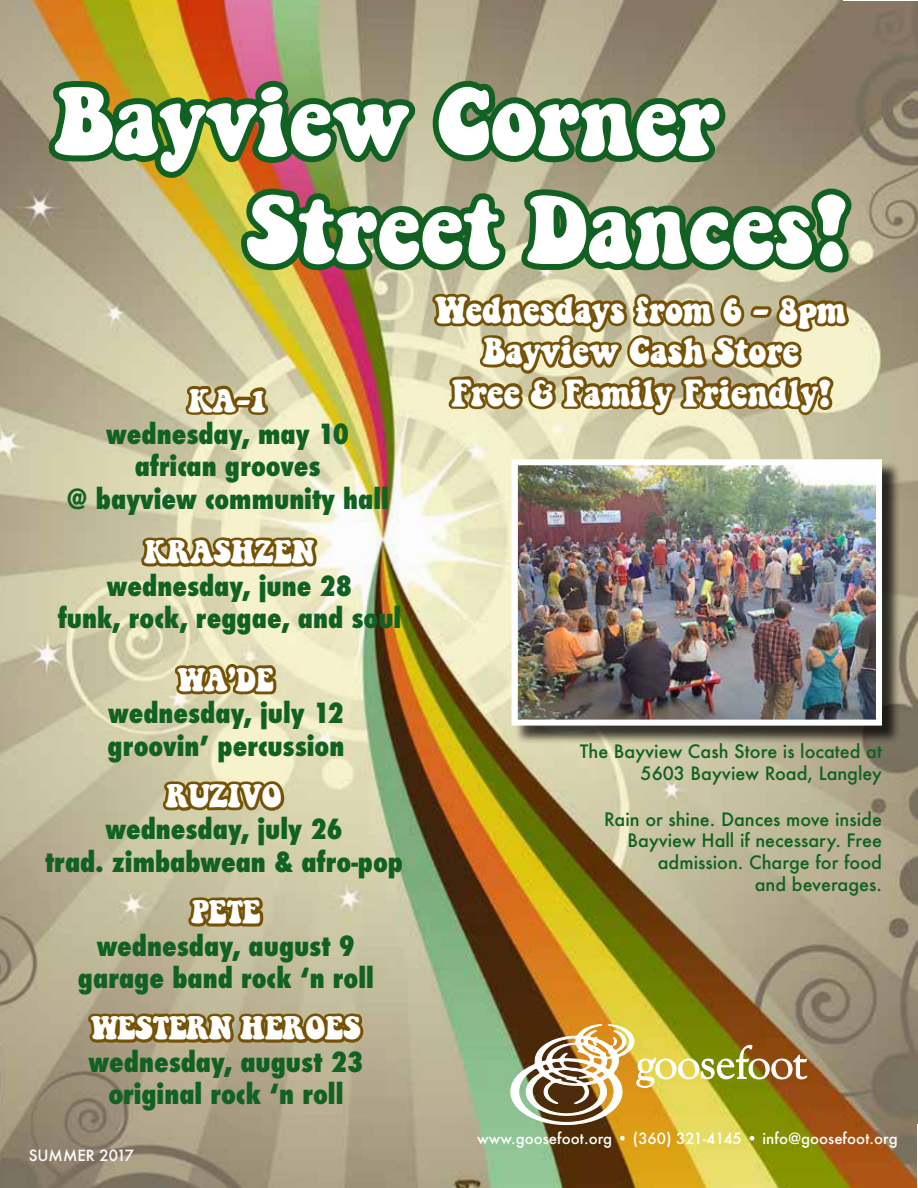
<style>
.page{position:relative;width:918px;height:1188px;background:#fff}
.page>*{position:absolute;margin:0;border:0;box-sizing:border-box;transform-origin:0 0}
.t1{font:90px/108px "Keepon Truckin";color:#fff}
.t2{font:34.5px/41.4px "Keepon Truckin";color:#fff;text-align:center}
.t3{font:30px "Keepon Truckin";color:#fff}
.t4{font:800 condensed 27px/32.4px "Futura";color:#116123;text-align:center}
.t5{font:500 18px/21.6px "Futura";color:#116123;text-align:right}
.t6{font:500 15px "Futura";color:#fff}
</style>
<div class="page">
<img style="left:0;top:0;width:918px;height:1188px">
<img style="left:39px;top:17px;width:822px;height:1171px">
<div style="left:514px;top:462px;width:386px;height:283px;background:#000;opacity:.75"></div>
<img style="left:519px;top:466px;width:356px;height:253px">
<div style="left:512px;top:459px;width:370px;height:267px;border:6px solid #fff"></div>
<h1 class="t1" style="left:247px;top:75px;width:600px;text-indent:-193px">Bayview Corner<br>Street Dances!</h1>
<p class="t2" style="left:435px;top:292px;width:412px">Wednesdays from 6 - 8pm<br>Bayview Cash Store</p>
<p class="t3" style="left:189px;top:387px;width:79px">KA-1</p>
<p class="t2" style="left:451px;top:375px;width:380px">Free &amp; Family Friendly!</p>
<p class="t4" style="left:67px;top:418px;width:324px">wednesday, may 10 african grooves<br>@ bayview community hall</p>
<p class="t3" style="left:144px;top:539px;width:172px">KRASHZEN</p>
<p class="t4" style="left:58px;top:570px;width:345px">wednesday, june 28<br>funk, rock, reggae, and soul</p>
<p class="t3" style="left:178px;top:667px;width:97px">WA’DE</p>
<p class="t4" style="left:107px;top:697px;width:238px;text-align:left">wednesday, july 12 groovin’ percussion</p>
<p class="t3" style="left:166px;top:783px;width:117px">RUZIVO</p>
<p class="t4" style="left:45px;top:813px;width:359px">wednesday, july 26<br>trad. zimbabwean &amp; afro-pop</p>
<p class="t3" style="left:191px;top:899px;width:71px">PETE</p>
<p class="t4" style="left:78px;top:930px;width:298px">wednesday, august 9 garage band rock ‘n roll</p>
<p class="t3" style="left:91px;top:1015px;width:271px">WESTERN HEROES</p>
<p class="t4" style="left:89px;top:1046px;width:276px">wednesday, august 23 original rock ‘n roll</p>
<p class="t6" style="left:29px;top:1145px;width:107px">SUMMER 2017</p>
<p class="t5" style="left:580px;top:741px;width:304px">The Bayview Cash Store is located at<br>5603 Bayview Road, Langley</p>
<p class="t5" style="left:604px;top:808px;width:279px">Rain or shine. Dances move inside<br>Bayview Hall if necessary. Free admission. Charge for food<br>and beverages.</p>
<p class="t6" style="left:477px;top:1128px;width:422px">www.goosefoot.org • (360) 321-4145 • info@goosefoot.org</p>
</div>
